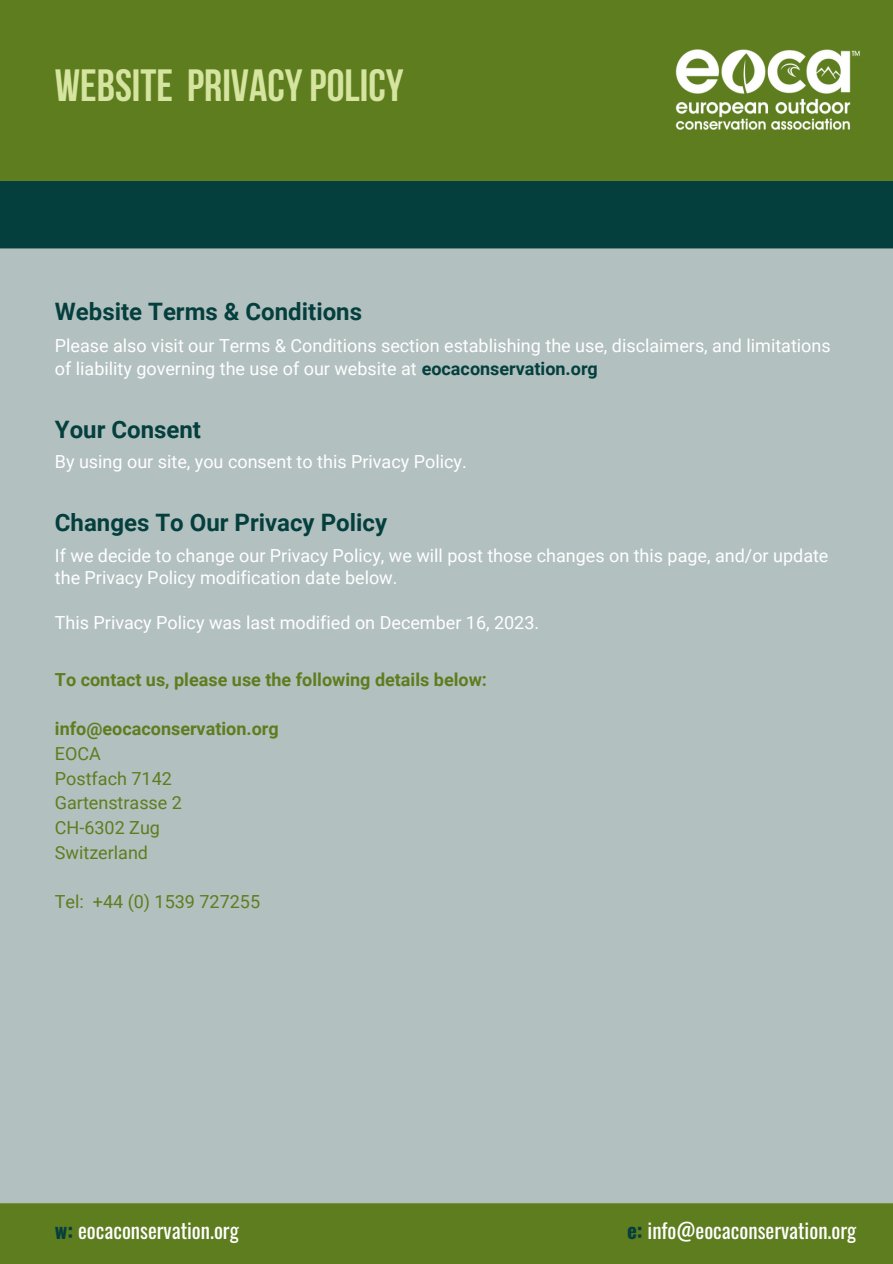
<style>
.page{position:relative;width:893px;height:1264px;background:#fff}
.page>*{position:absolute;margin:0;border:0;box-sizing:border-box;transform-origin:0 0}
.t1{font:700 45px "Bebas Neue";color:#d5e49e}
.t2{font:700 24px "Roboto";color:#043f3e}
.t3{font:21px "Oswald";color:#fff}
.t4{font:18px/22.5px "Roboto";color:#fff}
.t5{font:700 18px "Roboto";color:#5e7d1f}
.t6{font:18px "Roboto";color:#5e7d1f}
.s1{font-weight:700;color:#043f3e}
</style>
<div class="page">
<div style="left:0;top:0;width:892px;height:181px;background:#5e7d1f"></div>
<img style="left:642px;top:12px;width:250px;height:154px">
<div style="left:0;top:248px;width:892px;height:954px;background:#b3c0c0"></div>
<div style="left:0;top:1203px;width:892px;height:60px;background:#5e7d1f"></div>
<div style="left:0;top:181px;width:892px;height:67px;background:#043f3e"></div>
<p class="t1" style="left:55px;top:67px;width:350px">WEBSITE PRIVACYPOLICY</p>
<p class="t2" style="left:55px;top:297px;width:308px">Website Terms &amp; Conditions</p>
<p class="t4" style="left:55px;top:335px;width:777px">Please also visit our Terms &amp; Conditions section establishing the use, disclaimers, and limitations of liability governing the use of our website at <span class="s1">eocaconservation.org</span></p>
<p class="t2" style="left:55px;top:415px;width:148px">Your Consent</p>
<p class="t4" style="left:55px;top:451px;width:413px">By using our site, you consent to this Privacy Policy.</p>
<p class="t2" style="left:55px;top:509px;width:333px">Changes To Our Privacy Policy</p>
<p class="t4" style="left:55px;top:544px;width:775px">If we decide to change our Privacy Policy, we will post those changes on this page, and/or update the Privacy Policy modification date below.</p>
<p class="t4" style="left:55px;top:612px;width:486px">This Privacy Policy was last modified on December 16, 2023.</p>
<p class="t5" style="left:55px;top:669px;width:433px">To contact us, please use the following details below:</p>
<p class="t5" style="left:55px;top:718px;width:225px">info@eocaconservation.org</p>
<p class="t6" style="left:55px;top:743px;width:48px">EOCA</p>
<p class="t6" style="left:55px;top:768px;width:118px">Postfach 7142</p>
<p class="t6" style="left:55px;top:792px;width:129px">Gartenstrasse 2</p>
<p class="t6" style="left:55px;top:817px;width:107px">CH-6302 Zug</p>
<p class="t6" style="left:55px;top:842px;width:95px">Switzerland</p>
<p class="t6" style="left:55px;top:891px;width:207px">Tel: +44 (0) 1539 727255</p>
<p class="t3" style="left:55px;top:1213px;width:185px"><span class="s1">w:</span> eocaconservation.org</p>
<p class="t3" style="left:627px;top:1213px;width:231px"><span class="s1">e:</span> info@eocaconservation.org</p>
</div>
